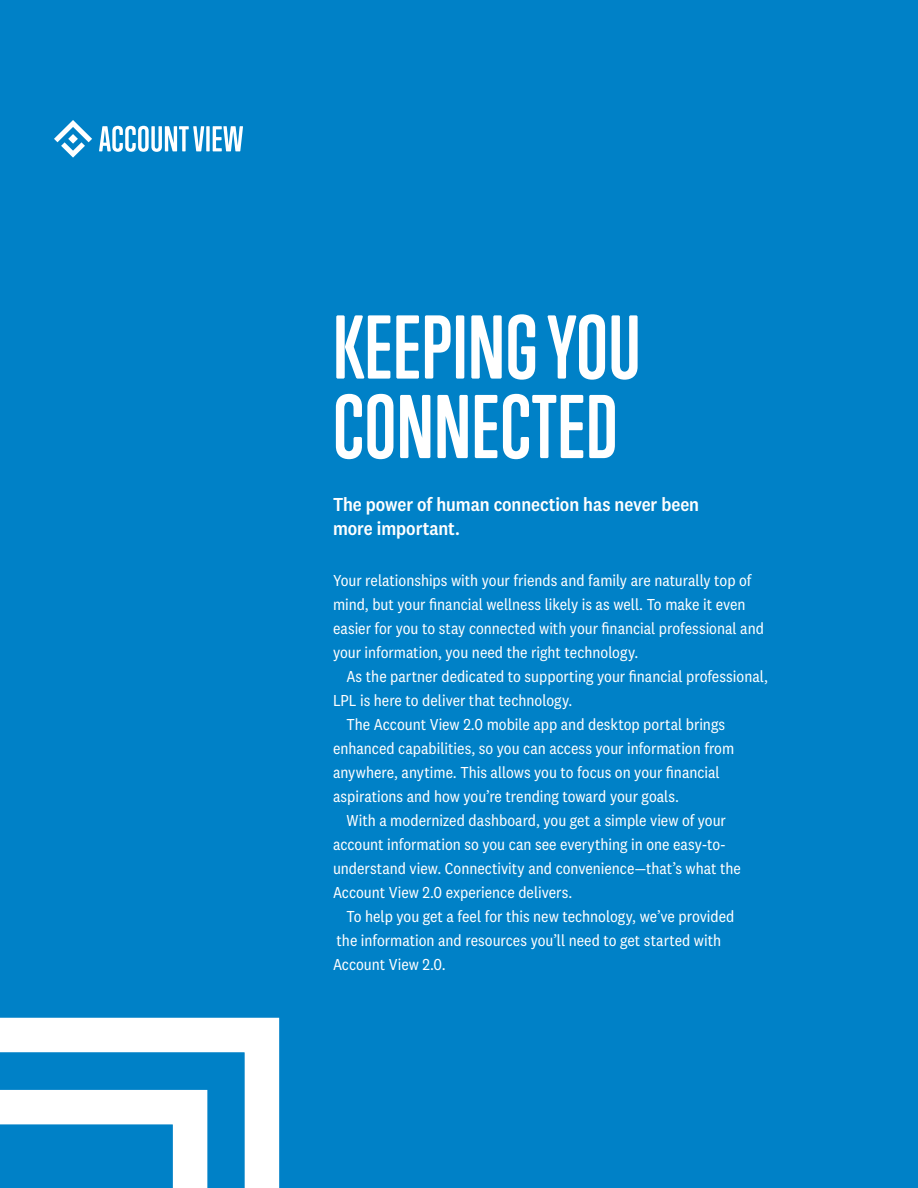
<style>
.page{position:relative;width:918px;height:1188px;background:#0081c7}
.page>*{position:absolute;margin:0;border:0;box-sizing:border-box;transform-origin:0 0}
.t1{font:700 82.5px/79.5px "Trump Soft Pro";letter-spacing:.005em;color:#fff}
.t2{font:500 19.5px/24px "National 2 Narrow";letter-spacing:-.005em;color:#fff}
.t3{font:16.5px/24px "National 2 Narrow";color:#fff}
</style>
<div class="page">
<svg style="left:99px;top:126px;width:105px;height:26px"></svg>
<svg style="left:206px;top:126px;width:4px;height:25px"></svg>
<svg style="left:213px;top:126px;width:30px;height:25px"></svg>
<svg style="left:54px;top:120px;width:38px;height:38px"></svg>
<svg style="left:0;top:1017px;width:280px;height:171px"></svg>
<svg style="left:0;top:1073px;width:225px;height:115px"></svg>
<h1 class="t1" style="left:333px;top:307px;width:309px">KEEPING YOU<br>CONNECTED</h1>
<p class="t2" style="left:333px;top:492px;width:368px">The power of human connection has never been more important.</p>
<p class="t3" style="left:333px;top:569px;width:432px">Your relationships with your friends and family are naturally top of mind, but your financial wellness likely is as well. To make it even easier for you to stay connected with your financial professional and your information, you need the right technology.</p>
<p class="t3" style="left:346px;top:665px;width:423px">As the partner dedicated to supporting your financial professional,</p>
<p class="t3" style="left:333px;top:689px;width:241px">LPL is here to deliver that technology.</p>
<p class="t3" style="left:346px;top:713px;width:380px">The Account View 2.0 mobile app and desktop portal brings</p>
<p class="t3" style="left:333px;top:737px;width:403px">enhanced capabilities, so you can access your information from</p>
<p class="t3" style="left:333px;top:761px;width:388px">anywhere, anytime. This allows you to focus on your financial</p>
<p class="t3" style="left:333px;top:785px;width:348px">aspirations and how you’re trending toward your goals.</p>
<p class="t3" style="left:346px;top:809px;width:381px">With a modernized dashboard, you get a simple view of your</p>
<p class="t3" style="left:333px;top:833px;width:394px">account information so you can see everything in one easy-to-</p>
<p class="t3" style="left:333px;top:857px;width:410px">understand view. Connectivity and convenience—that’s what the</p>
<p class="t3" style="left:333px;top:881px;width:241px">Account View 2.0 experience delivers.</p>
<p class="t3" style="left:346px;top:905px;width:390px">To help you get a feel for this new technology, we’ve provided</p>
<p class="t3" style="left:337px;top:929px;width:386px">the information and resources you’ll need to get started with</p>
<p class="t3" style="left:333px;top:953px;width:114px">Account View 2.0.</p>
</div>
